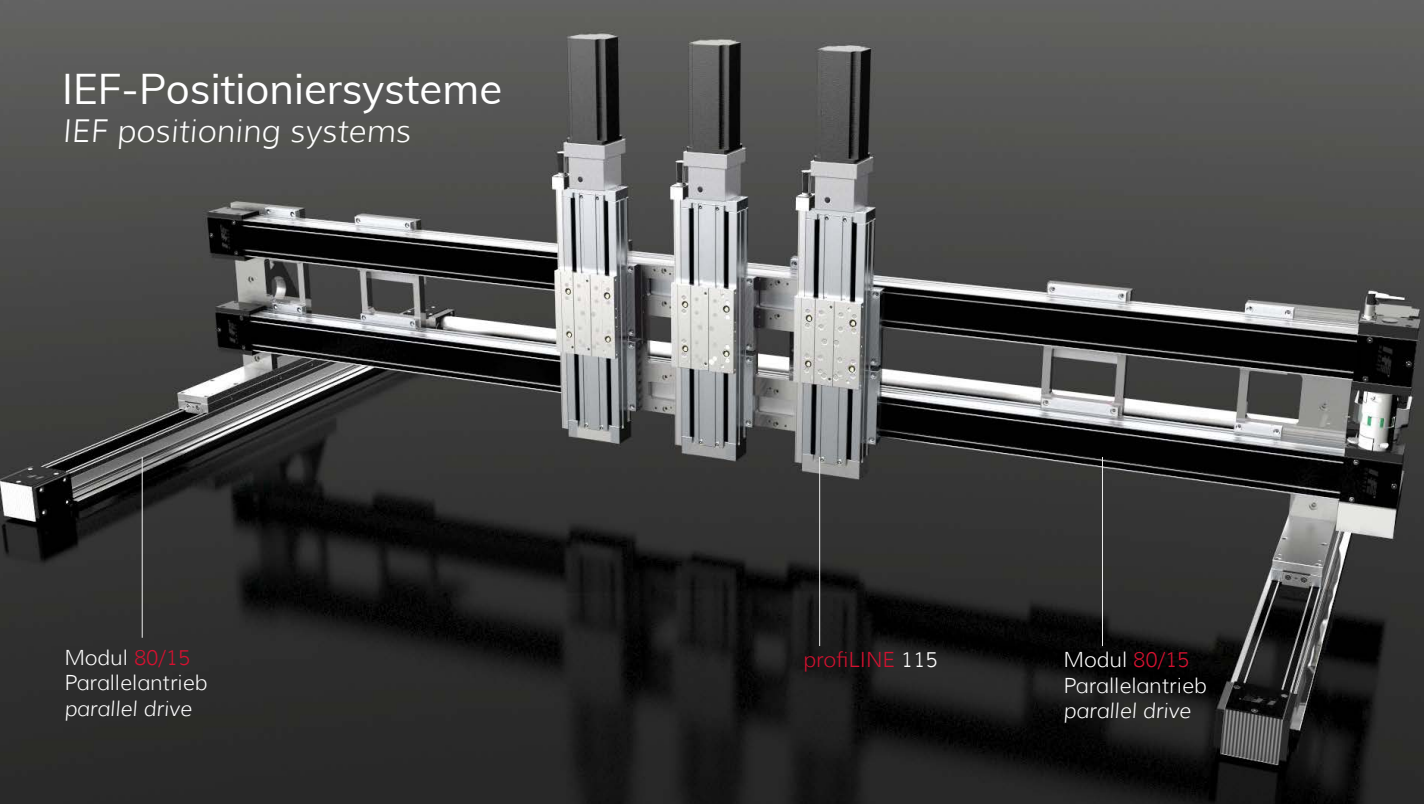
<style>
.page{position:relative;width:1424px;height:804px;background:#fff}
.page>*{position:absolute;margin:0;border:0;box-sizing:border-box;transform-origin:0 0}
.t1{font:42px "Muli";color:#fff}
.t2{font:italic 300 31.5px "Muli";color:#fff}
.t3{font:300 21px/25.4px "Muli";color:#fff}
.t4{font:italic 300 21px "Muli";color:#fff}
.t5{font:300 21px "Muli";color:#d51130}
.s1{color:#d51130}
.s2{color:#fff}
</style>
<div class="page">
<img style="left:0;top:0;width:1424px;height:804px">
<hr style="left:1102px;top:457px;width:1px;height:189px;background:#ededed">
<hr style="left:819px;top:457px;width:1px;height:189px;background:#ededed">
<hr style="left:142px;top:457px;width:1px;height:180px;background:#ededed">
<h1 class="t1" style="left:62px;top:59px;width:441px">IEF-Positioniersysteme</h1>
<h2 class="t2" style="left:62px;top:112px;width:350px">IEF positioning systems</h2>
<p class="t3" style="left:64px;top:645px;width:127px">Modul <span class="s1">80/15</span></p>
<p class="t5" style="left:803px;top:647px;width:136px">profiLINE <span class="s2">115</span></p>
<p class="t3" style="left:64px;top:670px;width:145px">Parallelantrieb</p>
<p class="t4" style="left:64px;top:695px;width:129px">parallel drive</p>
<p class="t3" style="left:1063px;top:647px;width:145px">Modul <span class="s1">80/15<br></span>Parallelantrieb</p>
<p class="t4" style="left:1063px;top:698px;width:129px">parallel drive</p>
</div>
